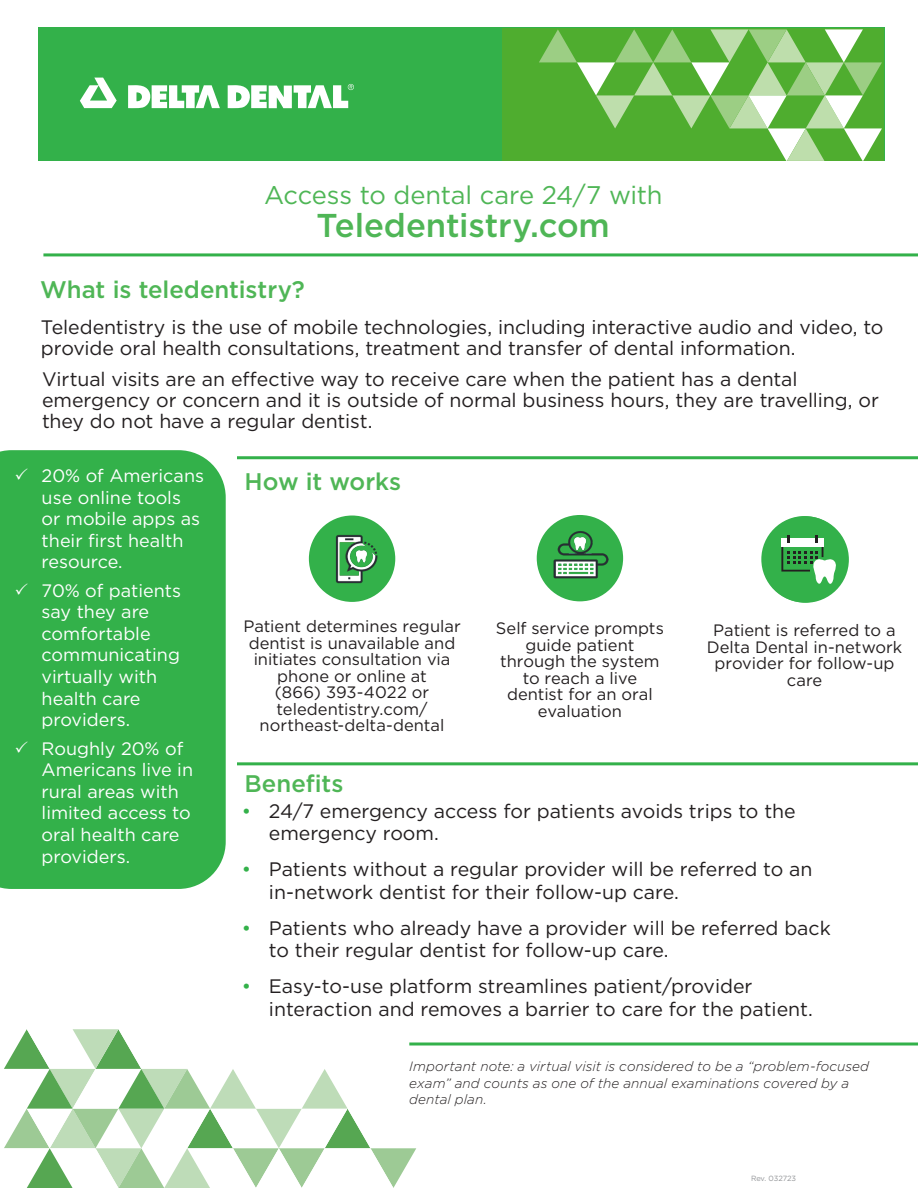
<style>
.page{position:relative;width:918px;height:1188px;background:#fff}
.page>*{position:absolute;margin:0;border:0;box-sizing:border-box;transform-origin:0 0}
.t1{font:500 33px "Gotham";letter-spacing:-.005em;color:#4fb656}
.t2{font:25.5px "Gotham";letter-spacing:-.015em;color:#4fb656}
.t3{font:500 24px "Gotham";color:#4fb656}
.t4{font:19.5px/22.5px "Gotham";color:#231f20}
.t5{font:18px/21.6px "Gotham";color:#fff}
.t6{font:16.5px/16.5px "Gotham";color:#231f20;text-align:center}
.t7{font:italic 300 13.5px/16.5px "Gotham";letter-spacing:.005em;color:#231f20}
.t8{font:7.5px "Gotham";letter-spacing:-.01em;color:#939598}
.s1{color:#33b14a}
</style>
<div class="page">
<svg style="left:4px;top:1029px;width:412px;height:159px"></svg>
<div style="left:38px;top:28px;width:847px;height:133px;background:#33b14a"></div>
<svg style="left:80px;top:78px;width:37px;height:30px"></svg>
<svg style="left:128px;top:85px;width:92px;height:24px"></svg>
<svg style="left:228px;top:84px;width:126px;height:25px"></svg>
<div style="left:0;top:450px;width:226px;height:439px;background:#33b14a"></div>
<hr style="left:43px;top:253px;width:875px;height:3px;background:#33b14a">
<div style="left:309px;top:516px;width:86px;height:86px;background:#33b14a;border-radius:50%"></div>
<hr style="left:237px;top:456px;width:681px;height:3px;background:#33b14a">
<hr style="left:237px;top:762px;width:681px;height:3px;background:#33b14a">
<div style="left:537px;top:515px;width:86px;height:86px;background:#33b14a;border-radius:50%"></div>
<img style="left:335px;top:534px;width:43px;height:50px">
<img style="left:554px;top:531px;width:55px;height:48px">
<div style="left:503px;top:28px;width:381px;height:133px;background:#4fad2f"></div>
<svg style="left:539px;top:29px;width:343px;height:132px"></svg>
<div style="left:762px;top:516px;width:87px;height:87px;background:#33b14a;border-radius:50%"></div>
<svg style="left:781px;top:535px;width:55px;height:49px"></svg>
<svg style="left:409px;top:1042px;width:509px;height:4px;background:#65c477"></svg>
<p class="t2" style="left:264px;top:178px;width:400px">Access to dental care 24/7 with</p>
<p class="t1" style="left:317px;top:203px;width:295px">Teledentistry.com</p>
<p class="t3" style="left:40px;top:274px;width:266px">What is teledentistry?</p>
<p class="t4" style="left:41px;top:316px;width:844px;line-height:21px">Teledentistry is the use of mobile technologies, including interactive audio and video, to provide oral health consultations, treatment and transfer of dental information.</p>
<p class="t4" style="left:42px;top:368px;width:838px;line-height:21px">Virtual visits are an effective way to receive care when the patient has a dental emergency or concern and it is outside of normal business hours, they are travelling, or they do not have a regular dentist.</p>
<p class="t5" style="left:42px;top:464px;width:164px;text-indent:-27px">✓ 20% of Americans use online tools or mobile apps as their first health resource.</p>
<p class="t5" style="left:42px;top:579px;width:141px;text-indent:-27px">✓ 70% of patients say they are comfortable communicating virtually with health care providers.</p>
<p class="t5" style="left:42px;top:737px;width:153px;text-indent:-27px">✓ Roughly 20% of<br>Americans live in rural areas with limited access to oral health care providers.</p>
<p class="t3" style="left:244px;top:466px;width:158px">How it works</p>
<p class="t6" style="left:243px;top:618px;width:219px">Patient determines regular dentist is unavailable and initiates consultation via phone or online at</p>
<p class="t6" style="left:260px;top:684px;width:186px">(866) 393-4022 or teledentistry.com/ northeast-delta-dental</p>
<p class="t3" style="left:244px;top:768px;width:101px">Benefits</p>
<p class="t6" style="left:496px;top:620px;width:169px">Self service prompts guide patient through the system to reach a live dentist for an oral evaluation</p>
<p class="t6" style="left:707px;top:622px;width:197px">Patient is referred to a<br>Delta Dental in-network provider for follow-up care</p>
<p class="t4" style="left:269px;top:799px;width:528px;text-indent:-27px"><span class="s1">•</span> 24/7 emergency access for patients avoids trips to the emergency room.</p>
<p class="t4" style="left:269px;top:858px;width:545px;text-indent:-27px"><span class="s1">•</span> Patients without a regular provider will be referred to an in-network dentist for their follow-up care.</p>
<p class="t4" style="left:269px;top:916px;width:563px;text-indent:-27px"><span class="s1">•</span> Patients who already have a provider will be referred back to their regular dentist for follow-up care.</p>
<p class="t4" style="left:269px;top:975px;width:545px;text-indent:-27px"><span class="s1">•</span> Easy-to-use platform streamlines patient/provider interaction and removes a barrier to care for the patient.</p>
<p class="t7" style="left:409px;top:1058px;width:461px">Important note: a virtual visit is considered to be a “problem-focused exam” and counts as one of the annual examinations covered by a dental plan.</p>
<p class="t8" style="left:751px;top:1174px;width:47px">Rev. 032723</p>
</div>
